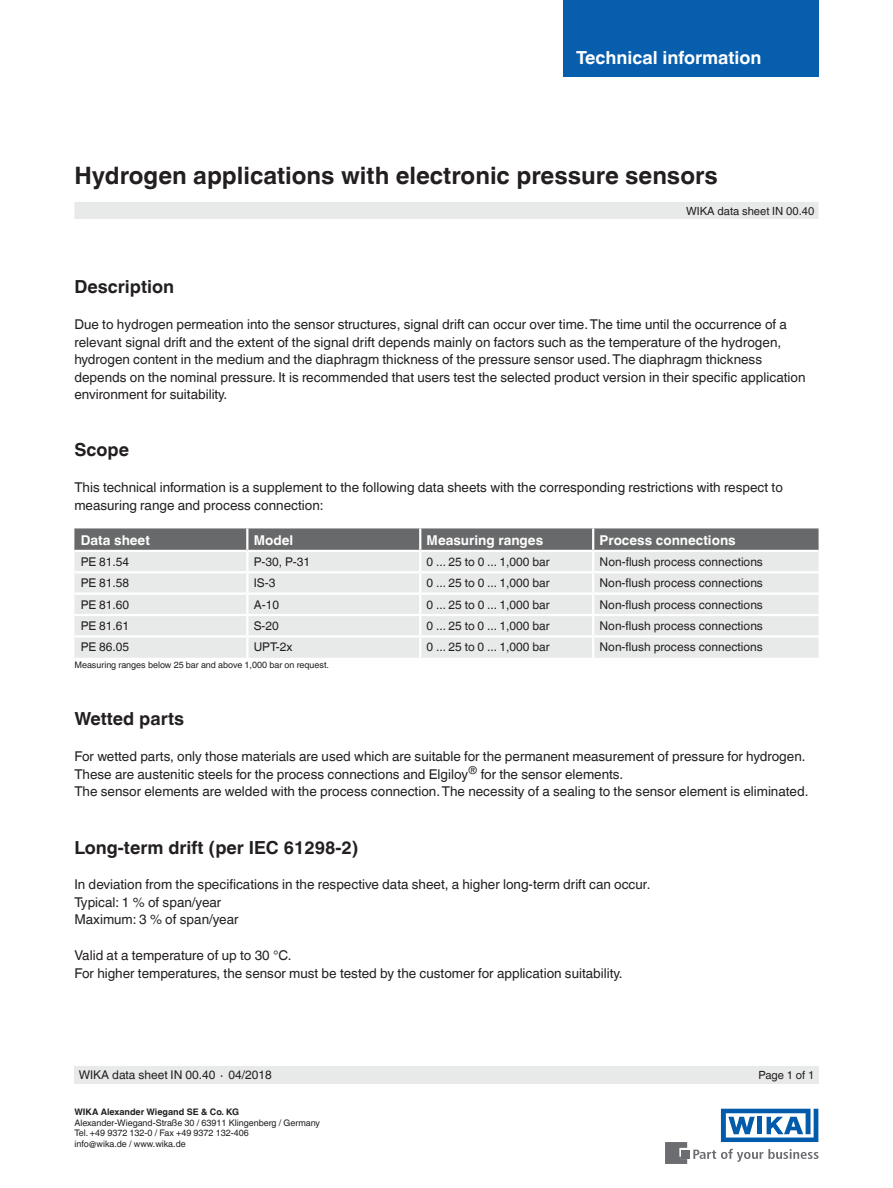
<style>
.page{position:relative;width:893px;height:1188px;background:#fff}
.page>*{position:absolute;margin:0;border:0;box-sizing:border-box;transform-origin:0 0}
.t1{font:700 24px "Helvetica World";color:#231f20}
.t2{font:700 18px "Helvetica World";color:#231f20}
.t3{font:700 18px "Helvetica World";color:#fff}
.t4{font:13.5px/17.7px "Helvetica World";color:#231f20}
.t5{font:700 13.5px "Helvetica World";color:#fff}
.t6{font:12px "Helvetica World";color:#231f20}
.t7{font:11.25px "Helvetica World";color:#231f20}
.t8{font:9px/10.5px "Helvetica World";color:#231f20}
.t9{font:700 9px "Helvetica World";color:#231f20}
.s1{font-size:11.25px}
</style>
<div class="page">
<svg style="left:693px;top:1149px;width:126px;height:13px"></svg>
<div style="left:682px;top:1150px;width:8px;height:8px;background:#6c6d70"></div>
<svg style="left:665px;top:1142px;width:22px;height:22px"></svg>
<svg style="left:721px;top:1109px;width:97px;height:33px"></svg>
<div style="left:563px;top:0;width:256px;height:77px;background:#065ead"></div>
<div style="left:74px;top:202px;width:745px;height:17px;background:#e8eae9"></div>
<div style="left:74px;top:1066px;width:745px;height:18px;background:#e8eae9"></div>
<div style="left:74px;top:573px;width:745px;height:85px;background:#e8eae9"></div>
<hr style="left:592px;top:573px;width:2px;height:20px;background:#fff">
<svg style="left:592px;top:595px;width:2px;height:40px"></svg>
<hr style="left:592px;top:638px;width:2px;height:20px;background:#fff">
<svg style="left:74px;top:528px;width:745px;height:43px;background:#a9aaab"></svg>
<hr style="left:593px;top:550px;width:226px;height:2px;background:#fff">
<hr style="left:246px;top:573px;width:2px;height:20px;background:#fff">
<hr style="left:419px;top:573px;width:2px;height:20px;background:#fff">
<hr style="left:74px;top:593px;width:173px;height:2px;background:#fff">
<hr style="left:247px;top:593px;width:173px;height:2px;background:#fff">
<hr style="left:420px;top:593px;width:173px;height:2px;background:#fff">
<hr style="left:593px;top:593px;width:226px;height:2px;background:#fff">
<hr style="left:74px;top:614px;width:173px;height:2px;background:#fff">
<hr style="left:247px;top:614px;width:173px;height:2px;background:#fff">
<svg style="left:246px;top:595px;width:2px;height:40px"></svg>
<hr style="left:420px;top:614px;width:173px;height:2px;background:#fff">
<svg style="left:419px;top:595px;width:2px;height:40px"></svg>
<hr style="left:593px;top:614px;width:226px;height:2px;background:#fff">
<hr style="left:74px;top:635px;width:173px;height:3px;background:#fff">
<hr style="left:247px;top:635px;width:173px;height:3px;background:#fff">
<hr style="left:246px;top:638px;width:2px;height:20px;background:#fff">
<hr style="left:420px;top:635px;width:173px;height:3px;background:#fff">
<hr style="left:419px;top:638px;width:2px;height:20px;background:#fff">
<hr style="left:593px;top:635px;width:226px;height:3px;background:#fff">
<h2 class="t3" style="left:576px;top:47px;width:187px">Technical information</h2>
<h1 class="t1" style="left:74px;top:162px;width:645px">Hydrogen applications with electronic pressure sensors</h1>
<p class="t7" style="left:686px;top:204px;width:130px">WIKA data sheet IN 00.40</p>
<h2 class="t2" style="left:74px;top:277px;width:101px">Description</h2>
<p class="t4" style="left:74px;top:315px;width:732px">Due to hydrogen permeation into the sensor structures, signal drift can occur over time. The time until the occurrence of a relevant signal drift and the extent of the signal drift depends mainly on factors such as the temperature of the hydrogen, hydrogen content in the medium and the diaphragm thickness of the pressure sensor used. The diaphragm thickness depends on the nominal pressure. It is recommended that users test the selected product version in their specific application environment for suitability.</p>
<h2 class="t2" style="left:74px;top:440px;width:56px">Scope</h2>
<p class="t4" style="left:74px;top:479px;width:710px">This technical information is a supplement to the following data sheets with the corresponding restrictions with respect to measuring range and process connection:</p>
<p class="t5" style="left:81px;top:532px;width:71px">Data sheet</p>
<p class="t5" style="left:254px;top:532px;width:41px">Model</p>
<p class="t5" style="left:427px;top:532px;width:118px">Measuring ranges</p>
<p class="t5" style="left:600px;top:532px;width:138px">Process connections</p>
<p class="t6" style="left:81px;top:555px;width:50px">PE 81.54</p>
<p class="t6" style="left:254px;top:555px;width:58px">P-30, P-31</p>
<p class="t6" style="left:427px;top:555px;width:125px">0 ... 25 to 0 ... 1,000 bar</p>
<p class="t6" style="left:600px;top:555px;width:165px">Non-flush process connections</p>
<p class="t6" style="left:81px;top:576px;width:50px">PE 81.58</p>
<p class="t6" style="left:254px;top:576px;width:23px">IS-3</p>
<p class="t6" style="left:427px;top:576px;width:125px">0 ... 25 to 0 ... 1,000 bar</p>
<p class="t6" style="left:599px;top:576px;width:165px">Non-flush process connections</p>
<p class="t6" style="left:81px;top:597px;width:50px">PE 81.60</p>
<p class="t6" style="left:254px;top:597px;width:27px">A-10</p>
<p class="t6" style="left:427px;top:597px;width:125px">0 ... 25 to 0 ... 1,000 bar</p>
<p class="t6" style="left:599px;top:597px;width:165px">Non-flush process connections</p>
<p class="t6" style="left:81px;top:619px;width:50px">PE 81.61</p>
<p class="t6" style="left:254px;top:619px;width:27px">S-20</p>
<p class="t6" style="left:427px;top:619px;width:125px">0 ... 25 to 0 ... 1,000 bar</p>
<p class="t6" style="left:599px;top:619px;width:165px">Non-flush process connections</p>
<p class="t6" style="left:81px;top:640px;width:50px">PE 86.05</p>
<p class="t6" style="left:254px;top:640px;width:40px">UPT-2x</p>
<p class="t6" style="left:427px;top:640px;width:125px">0 ... 25 to 0 ... 1,000 bar</p>
<p class="t6" style="left:599px;top:640px;width:165px">Non-flush process connections</p>
<p class="t8" style="left:74px;top:660px;width:256px">Measuring ranges below 25 bar and above 1,000 bar on request.</p>
<h2 class="t2" style="left:74px;top:709px;width:111px">Wetted parts</h2>
<p class="t4" style="left:74px;top:747px;width:736px">For wetted parts, only those materials are used which are suitable for the permanent measurement of pressure for hydrogen.<br>These are austenitic steels for the process connections and Elgiloy<sup>®</sup> for the sensor elements.<br>The sensor elements are welded with the process connection. The necessity of a sealing to the sensor element is eliminated.</p>
<h2 class="t2" style="left:74px;top:837px;width:286px">Long-term drift (per IEC 61298-2)</h2>
<p class="t4" style="left:74px;top:876px;width:577px">In deviation from the specifications in the respective data sheet, a higher long-term drift can occur.<br>Typical: 1 % of span/year<br>Maximum: 3 % of span/year</p>
<p class="t4" style="left:74px;top:946px;width:550px">Valid at a temperature of up to 30 °C.<br>For higher temperatures, the sensor must be tested by the customer for application suitability.</p>
<p class="t6" style="left:79px;top:1068px;width:195px">WIKA data sheet IN 00.40 <span class="s1">∙</span> 04/2018</p>
<p class="t7" style="left:759px;top:1068px;width:57px">Page 1 of 1</p>
<p class="t9" style="left:74px;top:1107px;width:166px">WIKA Alexander Wiegand SE &amp; Co. KG</p>
<p class="t8" style="left:74px;top:1117px;width:247px">Alexander-Wiegand-Straße 30 / 63911 Klingenberg / Germany<br>Tel. +49 9372 132-0 / Fax +49 9372 132-406<br>info@wika.de / www.wika.de</p>
</div>
